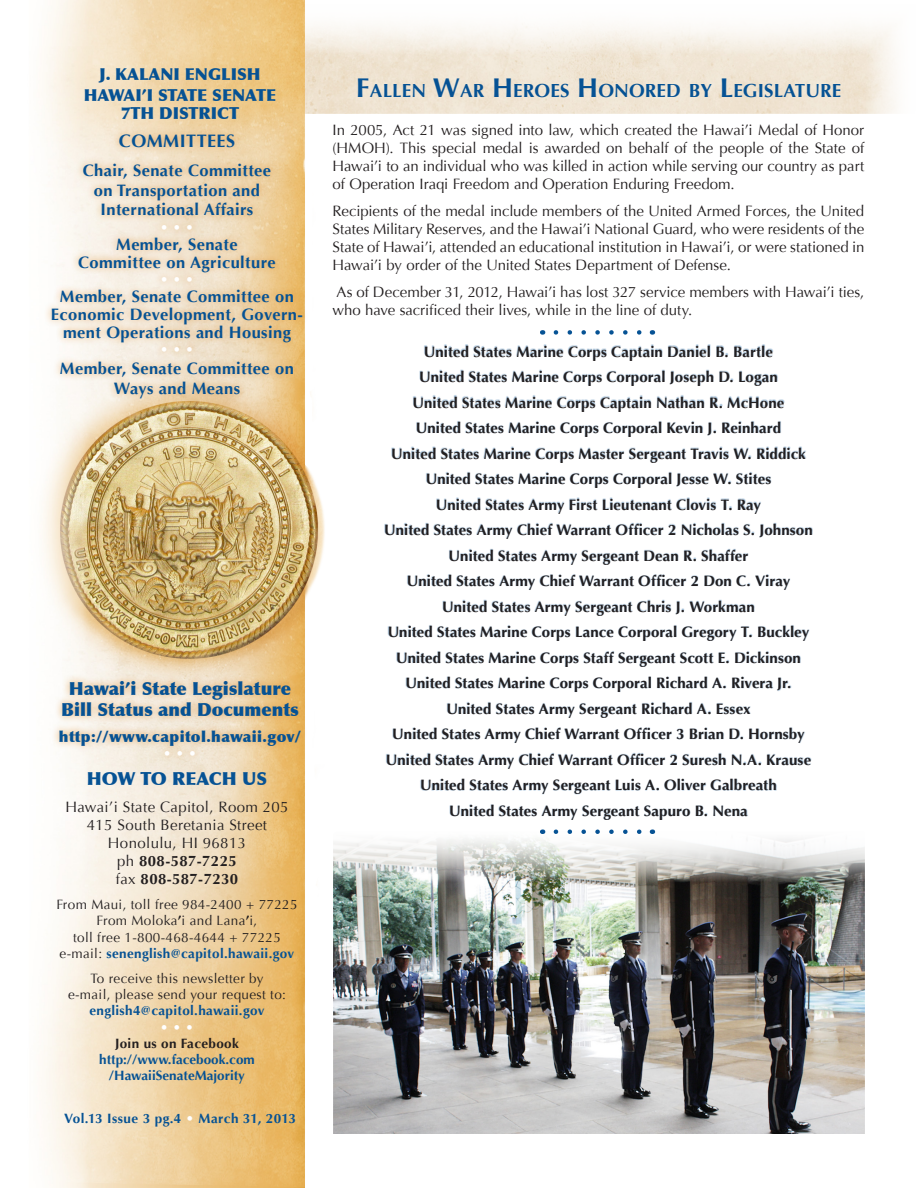
<style>
.page{position:relative;width:918px;height:1188px;background:#fff}
.page>*{position:absolute;margin:0;border:0;box-sizing:border-box;transform-origin:0 0}
.Senate_Headline{font:700 18.9px "Optima";letter-spacing:.005em;color:#065294}
.t1{font:900 18px "Optima";color:#065294}
.Emphasis{font:700 18px "Optima";letter-spacing:.025em;color:#065294}
.Emphasis-2{font:700 16.5px/18px "Optima";letter-spacing:.025em;color:#065294;text-align:center}
.Emphasis-3{font:900 16.5px "Optima";color:#065294}
.Main_Optima{font:700 15px "Optima";letter-spacing:.005em;color:#231f20}
.Main_Optima-2{font:15px/18px "Optima";color:#231f20;text-align:justify}
.Main_Optima-3{font:15px "Optima";letter-spacing:.025em;color:#231f20}
.t2{font:900 15px "Optima";letter-spacing:.025em;color:#065294}
.Main_Optima-4{font:700 15px "Optima";letter-spacing:.025em;color:#231f20}
.t3{font:13.5px "Optima";letter-spacing:.025em;color:#231f20}
.Emphasis-4{font:700 13.5px "Optima";letter-spacing:.025em;color:#065294}
.Emphasis-5{font:700 13.5px "Optima";color:#065294}
.t4{font:700 13.5px "Optima";letter-spacing:.025em;color:#231f20}
.Emphasis-6{font:700 13.5px "Optima";color:#fff}
.s1{font-weight:400}
.s2{font-weight:700}
.s3{font-weight:400;color:#231f20}
.s4{color:#fff}
.s5{font-size:27px}
</style>
<div class="page">
<img style="left:334px;top:829px;width:530px;height:304px">
<img style="left:333px;top:24px;width:563px;height:90px">
<img style="left:41px;top:0;width:292px;height:1188px">
<div style="left:384px;top:345px;width:429px;height:475px;background:#065294;opacity:.41"></div>
<div style="left:44px;top:127px;width:266px;height:279px;background:#df943c;opacity:.75"></div>
<div style="left:52px;top:673px;width:256px;height:90px;background:#df943c;opacity:.75"></div>
<svg style="left:556px;top:330px;width:86px;height:5px"></svg>
<svg style="left:556px;top:830px;width:89px;height:4px"></svg>
<p class="Emphasis-3" style="left:99px;top:64px;width:163px">J. KALANI ENGLISH</p>
<p class="Emphasis-3" style="left:84px;top:85px;width:194px">HAWAI’I STATE SENATE</p>
<p class="Emphasis-3" style="left:121px;top:103px;width:120px">7TH DISTRICT</p>
<p class="Emphasis" style="left:119px;top:130px;width:118px">COMMITTEES</p>
<p class="Emphasis-2" style="left:83px;top:161px;width:190px">Chair, Senate Committee</p>
<p class="Emphasis-2" style="left:94px;top:181px;width:168px">on Transportation and</p>
<p class="Emphasis-2" style="left:101px;top:201px;width:154px">International Affairs</p>
<p class="Emphasis-6" style="left:160px;top:219px;width:35px">• • •</p>
<p class="Emphasis-2" style="left:116px;top:235px;width:123px">Member, Senate</p>
<p class="Emphasis-2" style="left:78px;top:253px;width:199px">Committee on Agriculture</p>
<p class="Emphasis-6" style="left:160px;top:271px;width:35px">• • •</p>
<p class="Emphasis-2" style="left:51px;top:287px;width:254px">Member, Senate Committee on<br>Economic Development, Govern&shy;ment Operations and Housing</p>
<p class="Emphasis-6" style="left:160px;top:342px;width:35px">• • •</p>
<p class="Emphasis-2" style="left:60px;top:359px;width:236px">Member, Senate Committee on</p>
<p class="Emphasis-2" style="left:114px;top:379px;width:128px">Ways and Means</p>
<p class="t1" style="left:69px;top:677px;width:224px">Hawai’i State Legislature</p>
<p class="t1" style="left:61px;top:699px;width:239px">Bill Status and Documents</p>
<p class="t2" style="left:59px;top:727px;width:244px">http://www.capitol.hawaii.gov/</p>
<p class="Emphasis-6" style="left:163px;top:745px;width:35px">• • •</p>
<p class="t1" style="left:87px;top:768px;width:182px">HOW TO REACH US</p>
<p class="Main_Optima-3" style="left:65px;top:798px;width:225px">Hawai’i State Capitol, Room 205</p>
<p class="Main_Optima-3" style="left:87px;top:816px;width:182px">415 South Beretania Street</p>
<p class="Main_Optima-3" style="left:108px;top:834px;width:140px">Honolulu, HI 96813</p>
<p class="Main_Optima-4" style="left:117px;top:852px;width:121px"><span class="s1">ph</span> 808-587-7225</p>
<p class="Main_Optima-4" style="left:116px;top:870px;width:124px"><span class="s1">fax</span> 808-587-7230</p>
<p class="t3" style="left:56px;top:897px;width:243px">From Maui, toll free 984-2400 + 77225</p>
<p class="t3" style="left:97px;top:913px;width:162px">From Moloka<span class="s2">’</span>i and Lana<span class="s2">’</span>i,</p>
<p class="t3" style="left:73px;top:929px;width:209px">toll free 1-800-468-4644 + 77225</p>
<p class="Emphasis-4" style="left:60px;top:945px;width:236px"><span class="s3">e-mail:</span> senenglish@capitol.hawaii.gov</p>
<p class="t3" style="left:90px;top:971px;width:175px">To receive this newsletter by</p>
<p class="t3" style="left:68px;top:987px;width:219px">e-mail, please send your request to:</p>
<p class="Emphasis-4" style="left:89px;top:1003px;width:177px">english4@capitol.hawaii.gov</p>
<p class="Emphasis-6" style="left:160px;top:1019px;width:35px">• • •</p>
<p class="t4" style="left:115px;top:1035px;width:125px">Join us on Facebook</p>
<p class="Emphasis-5" style="left:99px;top:1052px;width:157px">http://www.facebook.com</p>
<p class="Emphasis-5" style="left:109px;top:1068px;width:138px">/HawaiiSenateMajority</p>
<p class="Emphasis-4" style="left:64px;top:1110px;width:233px">Vol.13 Issue 3 pg.4 <span class="s4">•</span> March 31, 2013</p>
<p class="Senate_Headline" style="left:356px;top:80px;width:486px"><span class="s5">F</span>ALLEN <span class="s5">W</span>AR <span class="s5">H</span> EROES <span class="s5">H</span> ONORED BY <span class="s5">L</span>EGISLATURE</p>
<p class="Main_Optima-2" style="left:333px;top:121px;width:533px">In 2005, Act 21 was signed into law, which created the Hawai’i Medal of Honor (HMOH). This special medal is awarded on behalf of the people of the State of Hawai’i to an individual who was killed in action while serving our country as part of Operation Iraqi Freedom and Operation Enduring Freedom.</p>
<p class="Main_Optima-2" style="left:333px;top:202px;width:533px">Recipients of the medal include members of the United Armed Forces, the United States Military Reserves, and the Hawai’i National Guard, who were residents of the State of Hawai’i, attended an educational institution in Hawai’i, or were stationed in Hawai’i by order of the United States Department of Defense.</p>
<p class="Main_Optima-2" style="left:333px;top:283px;width:533px">As of December 31, 2012, Hawai’i has lost 327 service members with Hawai’i ties, who have sacrificed their lives, while in the line of duty.</p>
<p class="Main_Optima" style="left:424px;top:343px;width:351px">United States Marine Corps Captain Daniel B. Bartle</p>
<p class="Main_Optima" style="left:419px;top:368px;width:360px">United States Marine Corps Corporal Joseph D. Logan</p>
<p class="Main_Optima" style="left:413px;top:394px;width:373px">United States Marine Corps Captain Nathan R. McHone</p>
<p class="Main_Optima" style="left:416px;top:419px;width:367px">United States Marine Corps Corporal Kevin J. Reinhard</p>
<p class="Main_Optima" style="left:391px;top:445px;width:416px">United States Marine Corps Master Sergeant Travis W. Riddick</p>
<p class="Main_Optima" style="left:426px;top:470px;width:347px">United States Marine Corps Corporal Jesse W. Stites</p>
<p class="Main_Optima" style="left:436px;top:496px;width:327px">United States Army First Lieutenant Clovis T. Ray</p>
<p class="Main_Optima" style="left:384px;top:521px;width:430px">United States Army Chief Warrant Officer 2 Nicholas S. Johnson</p>
<p class="Main_Optima" style="left:449px;top:547px;width:301px">United States Army Sergeant Dean R. Shaffer</p>
<p class="Main_Optima" style="left:407px;top:572px;width:385px">United States Army Chief Warrant Officer 2 Don C. Viray</p>
<p class="Main_Optima" style="left:442px;top:598px;width:314px">United States Army Sergeant Chris J. Workman</p>
<p class="Main_Optima" style="left:388px;top:623px;width:423px">United States Marine Corps Lance Corporal Gregory T. Buckley</p>
<p class="Main_Optima" style="left:396px;top:649px;width:406px">United States Marine Corps Staff Sergeant Scott E. Dickinson</p>
<p class="Main_Optima" style="left:405px;top:674px;width:387px">United States Marine Corps Corporal Richard A. Rivera Jr.</p>
<p class="Main_Optima" style="left:446px;top:700px;width:306px">United States Army Sergeant Richard A. Essex</p>
<p class="Main_Optima" style="left:392px;top:725px;width:414px">United States Army Chief Warrant Officer 3 Brian D. Hornsby</p>
<p class="Main_Optima" style="left:386px;top:751px;width:427px">United States Army Chief Warrant Officer 2 Suresh N.A. Krause</p>
<p class="Main_Optima" style="left:420px;top:776px;width:358px">United States Army Sergeant Luis A. Oliver Galbreath</p>
<p class="Main_Optima" style="left:449px;top:802px;width:300px">United States Army Sergeant Sapuro B. Nena</p>
</div>
